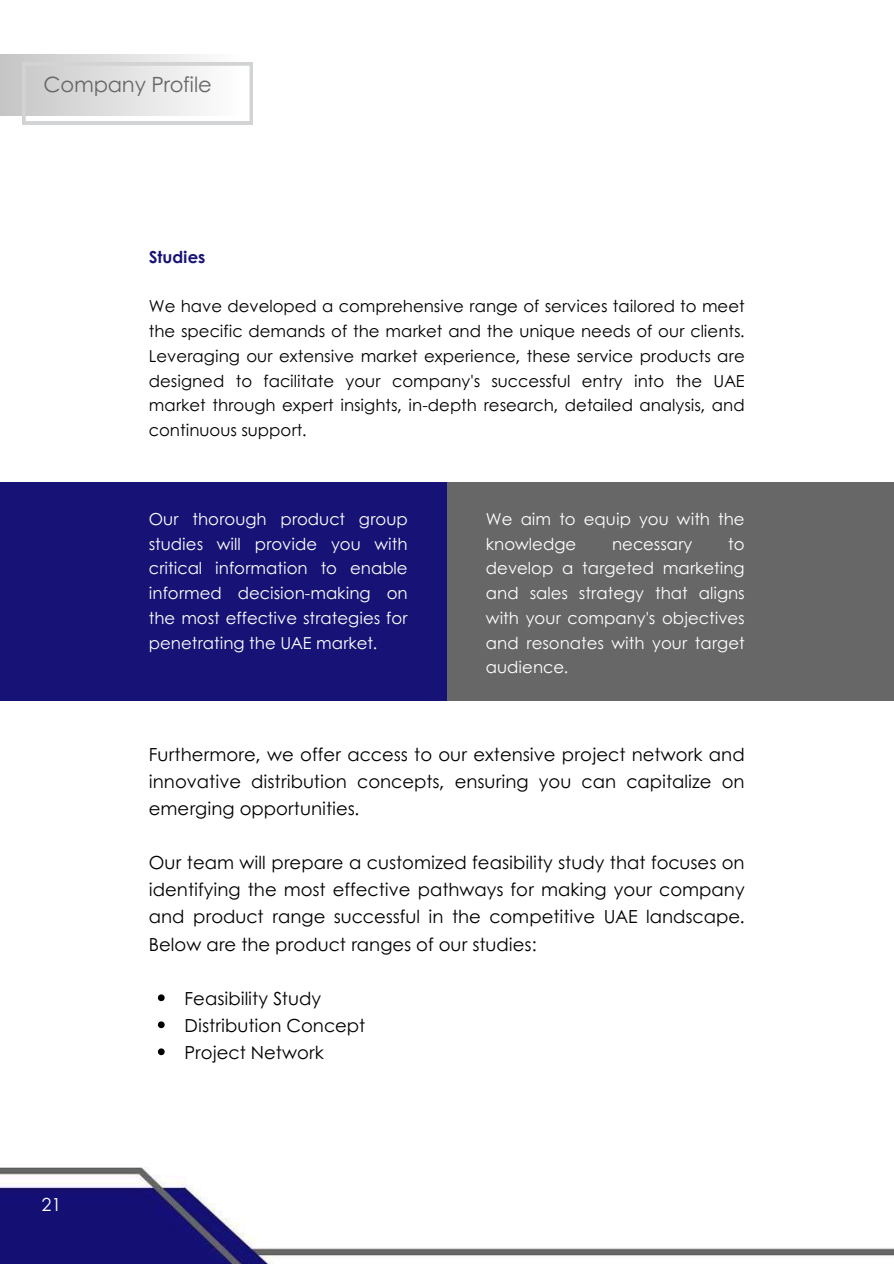
<style>
.page{position:relative;width:894px;height:1264px;background:#fff}
.page>*{position:absolute;margin:0;border:0;box-sizing:border-box;transform-origin:0 0}
.t1{font:21px "Century Gothic";letter-spacing:-.01em;color:#676767}
.t2{font:18px/27px "Century Gothic";color:#000;text-align:justify}
.t3{font:18px "Century Gothic";color:#fff}
.t4{font:16.5px/24.8px "Century Gothic";color:#000;text-align:justify}
.t5{font:16.5px/24.8px "Century Gothic";color:#fff;text-align:justify}
.t6{font:700 16.5px "Century Gothic";color:#171376}
</style>
<div class="page">
<img style="left:0;top:115px;width:893px;height:1148px">
<div style="left:0;top:483px;width:446px;height:218px;background:#171376"></div>
<div style="left:446px;top:483px;width:447px;height:218px;background:#676767"></div>
<svg style="left:158px;top:994px;width:7px;height:7px"></svg>
<svg style="left:158px;top:1021px;width:7px;height:7px"></svg>
<svg style="left:158px;top:1048px;width:7px;height:7px"></svg>
<div style="left:0;top:54px;width:240px;height:61px;background:linear-gradient(to right,#c5c5c5,#fefefe)"></div>
<svg style="left:22px;top:62px;width:231px;height:62px"></svg>
<p class="t1" style="left:44px;top:69px;width:169px">Company Profile</p>
<p class="t6" style="left:149px;top:244px;width:58px">Studies</p>
<p class="t4" style="left:149px;top:293px;width:597px">We have developed a comprehensive range of services tailored to meet the specific demands of the market and the unique needs of our clients.<br>Leveraging our extensive market experience, these service products are designed to facilitate your company's successful entry into the UAE market through expert insights, in-depth research, detailed analysis, and continuous support.</p>
<p class="t5" style="left:149px;top:506px;width:260px">Our thorough product group studies will provide you with critical information to enable informed decision-making on the most effective strategies for penetrating the UAE market.</p>
<p class="t5" style="left:486px;top:506px;width:260px">We aim to equip you with the knowledge</p>
<p class="t5" style="left:486px;top:530px;width:260px;text-indent:242px">to develop a targeted marketing and sales strategy that aligns with your company's objectives and resonates with your target audience.</p>
<p class="t5" style="left:612px;top:530px;width:82px">necessary</p>
<p class="t3" style="left:42px;top:1190px;width:21px">21</p>
<p class="t2" style="left:149px;top:740px;width:597px">Furthermore, we offer access to our extensive project network and innovative distribution concepts, ensuring you can capitalize on emerging opportunities.</p>
<p class="t2" style="left:149px;top:848px;width:597px">Our team will prepare a customized feasibility study that focuses on identifying the most effective pathways for making your company and product range successful in the competitive UAE landscape.<br>Below are the product ranges of our studies:</p>
<p class="t2" style="left:184px;top:983px;width:182px;text-align:left">Feasibility Study<br>Distribution Concept<br>Project Network</p>
</div>
